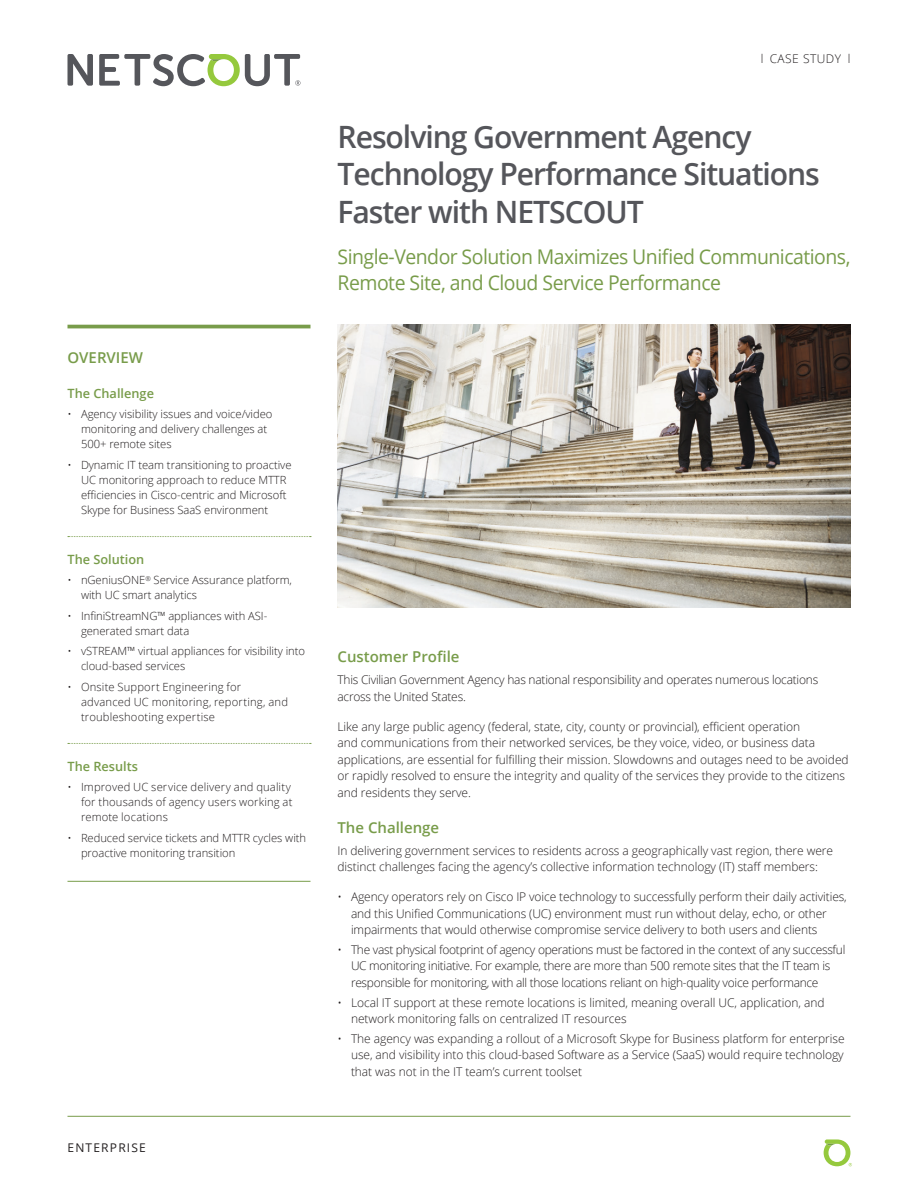
<style>
.page{position:relative;width:918px;height:1188px;background:#fff}
.page>*{position:absolute;margin:0;border:0;box-sizing:border-box;transform-origin:0 0}
.Document_Title{font:600 30.75px/37.5px "Open Sans";letter-spacing:-.035em;color:#55565b}
.Subtitle{font:20.25px/25.5px "Open Sans";letter-spacing:-.025em;color:#789c4a;scale:.96 1}
.Level_1_-_Heading{font:600 15px "Open Sans";color:#789c4a}
.Level_1_-_Section_He{font:600 15px "Open Sans";color:#789c4a}
.Level_2_-_Heading{font:600 12.75px "Open Sans";color:#789c4a}
.Body{font:300 12px/16.5px "Open Sans";letter-spacing:-.005em;color:#231f20}
.Body-2{font:300 12px/16.5px "Open Sans";letter-spacing:-.025em;color:#231f20}
.Body-3{font:300 12px "Open Sans";letter-spacing:.04em;color:#231f20}
.t1{font:12px "Open Sans";letter-spacing:.1em;color:#231f20}
.t2{font:300 11.25px/15px "Open Sans";letter-spacing:-.005em;color:#231f20}
.t3{font:300 11.25px/15px "Open Sans";letter-spacing:.015em;color:#231f20}
</style>
<div class="page">
<svg style="left:68px;top:54px;width:25px;height:32px"></svg>
<svg style="left:99px;top:54px;width:201px;height:32px"></svg>
<hr style="left:68px;top:1116px;width:782px;height:1px;background:#789c4a">
<svg style="left:824px;top:1139px;width:28px;height:27px"></svg>
<img style="left:338px;top:324px;width:512px;height:284px">
<hr style="left:68px;top:325px;width:242px;height:3px;background:#789c4a">
<svg style="left:68px;top:536px;width:243px;height:1px"></svg>
<svg style="left:68px;top:743px;width:243px;height:1px"></svg>
<hr style="left:68px;top:881px;width:242px;height:1px;background:#789c4a">
<p class="Level_1_-_Section_He" style="left:68px;top:347px;width:77px">OVERVIEW</p>
<p class="Level_2_-_Heading" style="left:68px;top:385px;width:88px">The Challenge</p>
<p class="t2" style="left:81px;top:406px;width:193px;text-indent:-14px">• Agency visibility issues and voice/video monitoring and delivery challenges at<br>500+ remote sites</p>
<p class="t2" style="left:81px;top:457px;width:212px;text-indent:-14px">• Dynamic IT team transitioning to proactive UC monitoring approach to reduce MTTR efficiencies in Cisco-centric and Microsoft Skype for Business SaaS environment</p>
<p class="Level_2_-_Heading" style="left:68px;top:551px;width:78px">The Solution</p>
<p class="t2" style="left:81px;top:572px;width:212px;text-indent:-14px">• nGeniusONE<sup>®</sup> Service Assurance platform, with UC smart analytics</p>
<p class="t2" style="left:81px;top:608px;width:188px;text-indent:-14px">• InfiniStreamNG™ appliances with ASI&shy;generated smart data</p>
<p class="t2" style="left:81px;top:643px;width:226px;text-indent:-14px">• vSTREAM™ virtual appliances for visibility into cloud-based services</p>
<p class="t3" style="left:81px;top:679px;width:209px;text-indent:-14px">• Onsite Support Engineering for advanced UC monitoring, reporting, and troubleshooting expertise</p>
<p class="Level_2_-_Heading" style="left:68px;top:757px;width:72px">The Results</p>
<p class="t3" style="left:81px;top:779px;width:213px;text-indent:-14px">• Improved UC service delivery and quality for thousands of agency users working at remote locations</p>
<p class="t2" style="left:81px;top:830px;width:227px;text-indent:-14px">• Reduced service tickets and MTTR cycles with proactive monitoring transition</p>
<p class="t1" style="left:68px;top:1139px;width:80px">ENTERPRISE</p>
<p class="Body-3" style="left:761px;top:51px;width:91px">l CASE STUDY l</p>
<p class="Document_Title" style="left:338px;top:117px;width:484px">Resolving Government Agency<br>Technology Performance Situations<br>Faster with NETSCOUT</p>
<p class="Subtitle" style="left:338px;top:244px;width:536px">Single-Vendor Solution Maximizes Unified Communications,<br>Remote Site, and Cloud Service Performance</p>
<p class="Level_1_-_Heading" style="left:338px;top:646px;width:124px">Customer Profile</p>
<p class="Body" style="left:338px;top:671px;width:482px">This Civilian Government Agency has national responsibility and operates numerous locations across the United States.</p>
<p class="Body" style="left:338px;top:718px;width:513px">Like any large public agency (federal, state, city, county or provincial), efficient operation<br>and communications from their networked services, be they voice, video, or business data applications, are essential for fulfilling their mission. Slowdowns and outages need to be avoided or rapidly resolved to ensure the integrity and quality of the services they provide to the citizens and residents they serve.</p>
<p class="Level_1_-_Heading" style="left:338px;top:817px;width:103px">The Challenge</p>
<p class="Body" style="left:338px;top:842px;width:497px">In delivering government services to residents across a geographically vast region, there were distinct challenges facing the agency’s collective information technology (IT) staff members:</p>
<p class="Body" style="left:351px;top:888px;width:497px;text-indent:-14px">• Agency operators rely on Cisco IP voice technology to successfully perform their daily activities, and this Unified Communications (UC) environment must run without delay, echo, or other impairments that would otherwise compromise service delivery to both users and clients</p>
<p class="Body-2" style="left:351px;top:941px;width:496px;text-indent:-14px">• The vast physical footprint of agency operations must be factored in the context of any successful<br>UC monitoring initiative. For example, there are more than 500 remote sites that the IT team is responsible for monitoring, with all those locations reliant on high-quality voice performance</p>
<p class="Body" style="left:351px;top:994px;width:475px;text-indent:-14px">• Local IT support at these remote locations is limited, meaning overall UC, application, and network monitoring falls on centralized IT resources</p>
<p class="Body" style="left:351px;top:1030px;width:495px;text-align:justify;text-indent:-14px">• The agency was expanding a rollout of a Microsoft Skype for Business platform for enterprise use, and visibility into this cloud-based Software as a Service (SaaS) would require technology that was not in the IT team’s current toolset</p>
</div>
